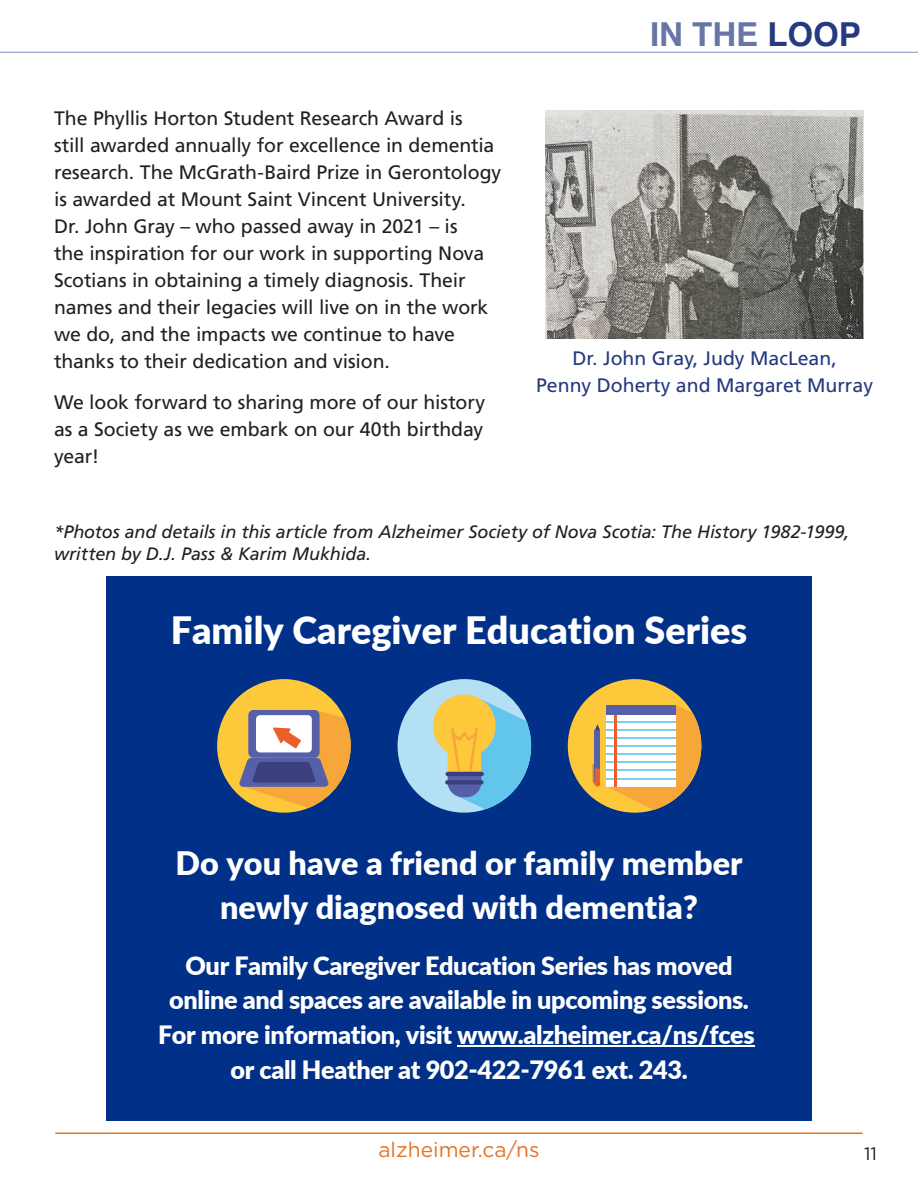
<style>
.page{position:relative;width:918px;height:1188px;background:#fff}
.page>*{position:absolute;margin:0;border:0;box-sizing:border-box;transform-origin:0 0}
.t1{font:900 37.65px "Lato";color:#fff}
.t2{font:700 33px "Helvetica";color:#6876a5}
.t3{font:900 32.4px/44.1px "Lato";color:#fff;text-align:center}
.t4{font:900 25.2px/34.7px "Lato";letter-spacing:-.015em;color:#fff;text-align:center}
.t5{font:21px "Gotham";color:#e57325}
.t6{font:19.5px/27px "Frutiger";letter-spacing:-.005em;color:#231f20}
.t7{font:19.5px "Frutiger";color:#26397e}
.t8{font:italic 18px/21.6px "Frutiger";letter-spacing:-.005em;color:#231f20}
.t9{font:18px "Gotham";color:#231f20}
.s1{color:#253a7f}
</style>
<div class="page">
<hr style="left:55px;top:1132px;width:808px;height:2px;background:#e57325">
<hr style="left:0;top:52px;width:918px;height:1px;background:#7991c4">
<img style="left:545px;top:110px;width:319px;height:229px">
<div style="left:106px;top:576px;width:706px;height:545px;background:#003087"></div>
<hr style="left:457px;top:1046px;width:297px;height:1px;background:#fff">
<svg style="left:217px;top:679px;width:134px;height:134px"></svg>
<svg style="left:568px;top:679px;width:133px;height:134px"></svg>
<svg style="left:398px;top:679px;width:133px;height:134px"></svg>
<p class="t6" style="left:54px;top:105px;width:449px">The Phyllis Horton Student Research Award is<br>still awarded annually for excellence in dementia research. The McGrath-Baird Prize in Gerontology is awarded at Mount Saint Vincent University.<br>Dr. John Gray – who passed away in 2021 – is<br>the inspiration for our work in supporting Nova Scotians in obtaining a timely diagnosis. Their names and their legacies will live on in the work we do, and the impacts we continue to have thanks to their dedication and vision.</p>
<p class="t6" style="left:54px;top:388px;width:433px;text-align:justify">We look forward to sharing more of our history as a Society as we embark on our 40th birthday year!</p>
<h2 class="t2" style="left:650px;top:8px;width:212px">IN THE <span class="s1">LOOP</span></h2>
<p class="t7" style="left:572px;top:347px;width:266px">Dr. John Gray, Judy MacLean,</p>
<p class="t7" style="left:536px;top:374px;width:338px">Penny Doherty and Margaret Murray</p>
<p class="t8" style="left:54px;top:521px;width:797px">*Photos and details in this article from Alzheimer Society of Nova Scotia: The History 1982-1999, written by D.J. Pass &amp; Karim Mukhida.</p>
<p class="t1" style="left:171px;top:602px;width:578px">Family Caregiver Education Series</p>
<p class="t3" style="left:176px;top:840px;width:568px">Do you have a friend or family member newly diagnosed with dementia?</p>
<p class="t4" style="left:158px;top:947px;width:598px">Our Family Caregiver Education Series has moved online and spaces are available in upcoming sessions.<br>For more information, visit www.alzheimer.ca/ns/fces or call Heather at 902-422-7961 ext. 243.</p>
<p class="t5" style="left:378px;top:1136px;width:163px">alzheimer.ca/ns</p>
<p class="t9" style="left:864px;top:1143px;width:14px">11</p>
</div>
